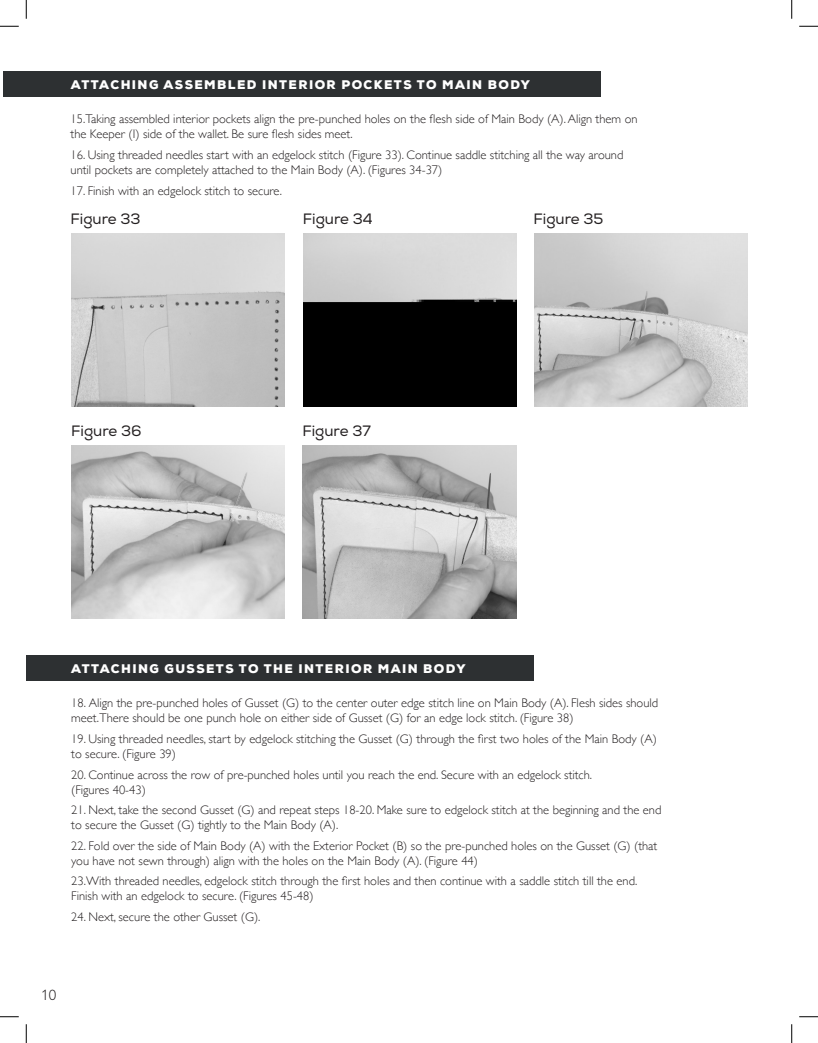
<style>
.page{position:relative;width:818px;height:1043px;background:#fff}
.page>*{position:absolute;margin:0;border:0;box-sizing:border-box;transform-origin:0 0}
.t1{font:15px "Nexa";color:#231f20}
.t2{font:300 15px "Gill Sans Nova";color:#231f20}
.t3{font:300 12.5px/15px "Gill Sans";color:#231f20}
.t4{font:900 12.5px "Nexa";letter-spacing:.115em;color:#fff}
</style>
<div class="page">
<div style="left:4px;top:71px;width:597px;height:26px;background:#2d3032"></div>
<div style="left:26px;top:655px;width:507px;height:25px;background:#2d3032"></div>
<img style="left:71px;top:234px;width:214px;height:173px">
<img style="left:71px;top:445px;width:214px;height:173px">
<img style="left:302px;top:445px;width:214px;height:173px">
<img style="left:303px;top:234px;width:213px;height:173px">
<img style="left:534px;top:234px;width:213px;height:173px">
<svg style="left:0;top:25px;width:19px;height:2px"></svg>
<svg style="left:799px;top:25px;width:19px;height:2px"></svg>
<svg style="left:0;top:1016px;width:19px;height:1px"></svg>
<svg style="left:799px;top:1016px;width:19px;height:1px"></svg>
<svg style="left:25px;top:0;width:2px;height:19px"></svg>
<svg style="left:25px;top:1024px;width:2px;height:18px"></svg>
<svg style="left:791px;top:0;width:1px;height:19px"></svg>
<svg style="left:791px;top:1024px;width:1px;height:18px"></svg>
<p class="t4" style="left:71px;top:76px;width:460px">ATTACHING ASSEMBLED INTERIOR POCKETS TO MAIN BODY</p>
<p class="t3" style="left:71px;top:111px;width:568px">15.Taking assembled interior pockets align the pre-punched holes on the flesh side of Main Body (A). Align them on the Keeper (I) side of the wallet. Be sure flesh sides meet.</p>
<p class="t3" style="left:71px;top:147px;width:554px">16. Using threaded needles start with an edgelock stitch (Figure 33). Continue saddle stitching all the way around until pockets are completely attached to the Main Body (A). (Figures 34-37)</p>
<p class="t3" style="left:71px;top:182px;width:213px">17. Finish with an edgelock stitch to secure.</p>
<p class="t1" style="left:71px;top:210px;width:72px">Figure 33</p>
<p class="t1" style="left:303px;top:210px;width:71px">Figure 34</p>
<p class="t1" style="left:533px;top:210px;width:71px">Figure 35</p>
<p class="t1" style="left:71px;top:422px;width:72px">Figure 36</p>
<p class="t1" style="left:302px;top:422px;width:70px">Figure 37</p>
<p class="t4" style="left:71px;top:660px;width:395px">ATTACHING GUSSETS TO THE INTERIOR MAIN BODY</p>
<p class="t3" style="left:71px;top:695px;width:588px">18. Align the pre-punched holes of Gusset (G) to the center outer edge stitch line on Main Body (A). Flesh sides should meet.There should be one punch hole on either side of Gusset (G) for an edge lock stitch. (Figure 38)</p>
<p class="t3" style="left:71px;top:730px;width:587px">19. Using threaded needles, start by edgelock stitching the Gusset (G) through the first two holes of the Main Body (A) to secure. (Figure 39)</p>
<p class="t3" style="left:71px;top:766px;width:522px">20. Continue across the row of pre-punched holes until you reach the end. Secure with an edgelock stitch. (Figures 40-43)</p>
<p class="t3" style="left:71px;top:802px;width:591px">21. Next, take the second Gusset (G) and repeat steps 18-20. Make sure to edgelock stitch at the beginning and the end to secure the Gusset (G) tightly to the Main Body (A).</p>
<p class="t3" style="left:71px;top:837px;width:587px">22. Fold over the side of Main Body (A) with the Exterior Pocket (B) so the pre-punched holes on the Gusset (G) (that you have not sewn through) align with the holes on the Main Body (A). (Figure 44)</p>
<p class="t3" style="left:71px;top:873px;width:567px">23.With threaded needles, edgelock stitch through the first holes and then continue with a saddle stitch till the end.<br>Finish with an edgelock to secure. (Figures 45-48)</p>
<p class="t3" style="left:71px;top:908px;width:191px">24. Next, secure the other Gusset (G).</p>
<p class="t2" style="left:41px;top:985px;width:16px">10</p>
</div>
